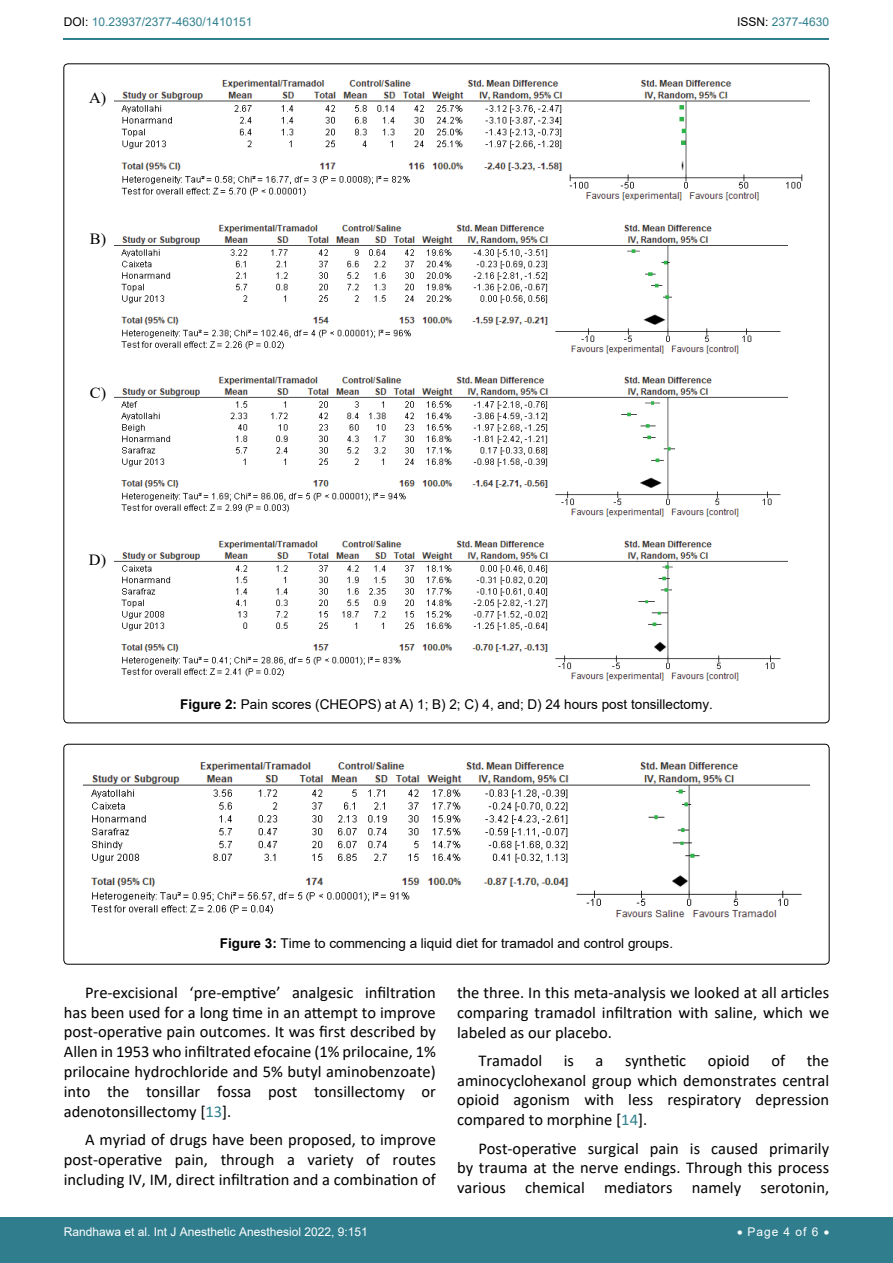
<style>
.page{position:relative;width:893px;height:1263px;background:#fff}
.page>*{position:absolute;margin:0;border:0;box-sizing:border-box;transform-origin:0 0}
.t1{font:16.5px/19.8px "Calibri";color:#000;text-align:justify}
.t2{font:15.6px "Times New Roman";color:#010101;scale:1.05 1}
.t3{font:13.5px "Arial";color:#000}
.t4{font:12px "Arial";color:#fff}
.t5{font:12px "Arial";color:#30808d}
.s1{color:#000}
.s2{font-weight:700}
.s3{color:#30808d}
</style>
<div class="page">
<div style="left:0;top:1217px;width:893px;height:46px;background:#307d8d"></div>
<hr style="left:64px;top:38px;width:765px;height:2px;background:#30808d">
<img style="left:115px;top:80px;width:695px;height:121px">
<img style="left:115px;top:224px;width:672px;height:130px">
<img style="left:115px;top:376px;width:672px;height:141px">
<img style="left:115px;top:540px;width:672px;height:141px">
<div style="left:64px;top:744px;width:765px;height:220px;border:1px solid #000;border-radius:4px"></div>
<img style="left:83px;top:762px;width:727px;height:156px">
<p class="t5" style="left:64px;top:14px;width:190px"><span class="s1">DOI:</span> 10.23937/2377-4630/1410151</p>
<p class="t5" style="left:737px;top:14px;width:94px"><span class="s1">ISSN:</span> 2377-4630</p>
<p class="t2" style="left:89px;top:87px;width:18px">A)</p>
<p class="t2" style="left:90px;top:228px;width:17px">B)</p>
<p class="t2" style="left:90px;top:382px;width:17px">C)</p>
<p class="t2" style="left:89px;top:548px;width:18px">D)</p>
<p class="t3" style="left:180px;top:695px;width:534px"><span class="s2">Figure 2:</span> Pain scores (CHEOPS) at A) 1; B) 2; C) 4, and; D) 24 hours post tonsillectomy.</p>
<p class="t3" style="left:220px;top:934px;width:455px"><span class="s2">Figure 3:</span> Time to commencing a liquid diet for tramadol and control groups.</p>
<p class="t1" style="left:457px;top:982px;width:374px">the three. In this meta-analysis we looked at all articles comparing tramadol infiltration with saline, which we labeled as our placebo.</p>
<p class="t1" style="left:478px;top:1050px;width:65px">Tramadol</p>
<p class="t1" style="left:564px;top:1050px;width:12px">is</p>
<p class="t1" style="left:596px;top:1050px;width:9px">a</p>
<p class="t1" style="left:625px;top:1050px;width:63px">synthetic</p>
<p class="t1" style="left:708px;top:1050px;width:44px">opioid</p>
<p class="t1" style="left:771px;top:1050px;width:15px">of</p>
<p class="t1" style="left:64px;top:982px;width:374px;text-indent:21px">Pre-excisional ‘pre-emptive’ analgesic infiltration has been used for a long time in an attempt to improve post-operative pain outcomes. It was first described by Allen in 1953 who infiltrated efocaine (1% prilocaine, 1% prilocaine hydrochloride and 5% butyl aminobenzoate) into the tonsillar fossa post tonsillectomy or adenotonsillectomy [<span class="s3">13</span>].</p>
<p class="t1" style="left:64px;top:1129px;width:374px;text-indent:21px">A myriad of drugs have been proposed, to improve post-operative pain, through a variety of routes including IV, IM, direct infiltration and a combination of</p>
<p class="t1" style="left:457px;top:1050px;width:374px;text-indent:350px">the aminocyclohexanol group which demonstrates central opioid agonism with less respiratory depression compared to morphine [<span class="s3">14</span>].</p>
<p class="t1" style="left:457px;top:1138px;width:374px;text-indent:21px">Post-operative surgical pain is caused primarily by trauma at the nerve endings. Through this process various chemical mediators namely serotonin,</p>
<p class="t4" style="left:64px;top:1223px;width:306px">Randhawa et al. Int J Anesthetic Anesthesiol 2022, 9:151</p>
<p class="t4" style="left:737px;top:1223px;width:94px">• Page 4 of 6 •</p>
</div>
